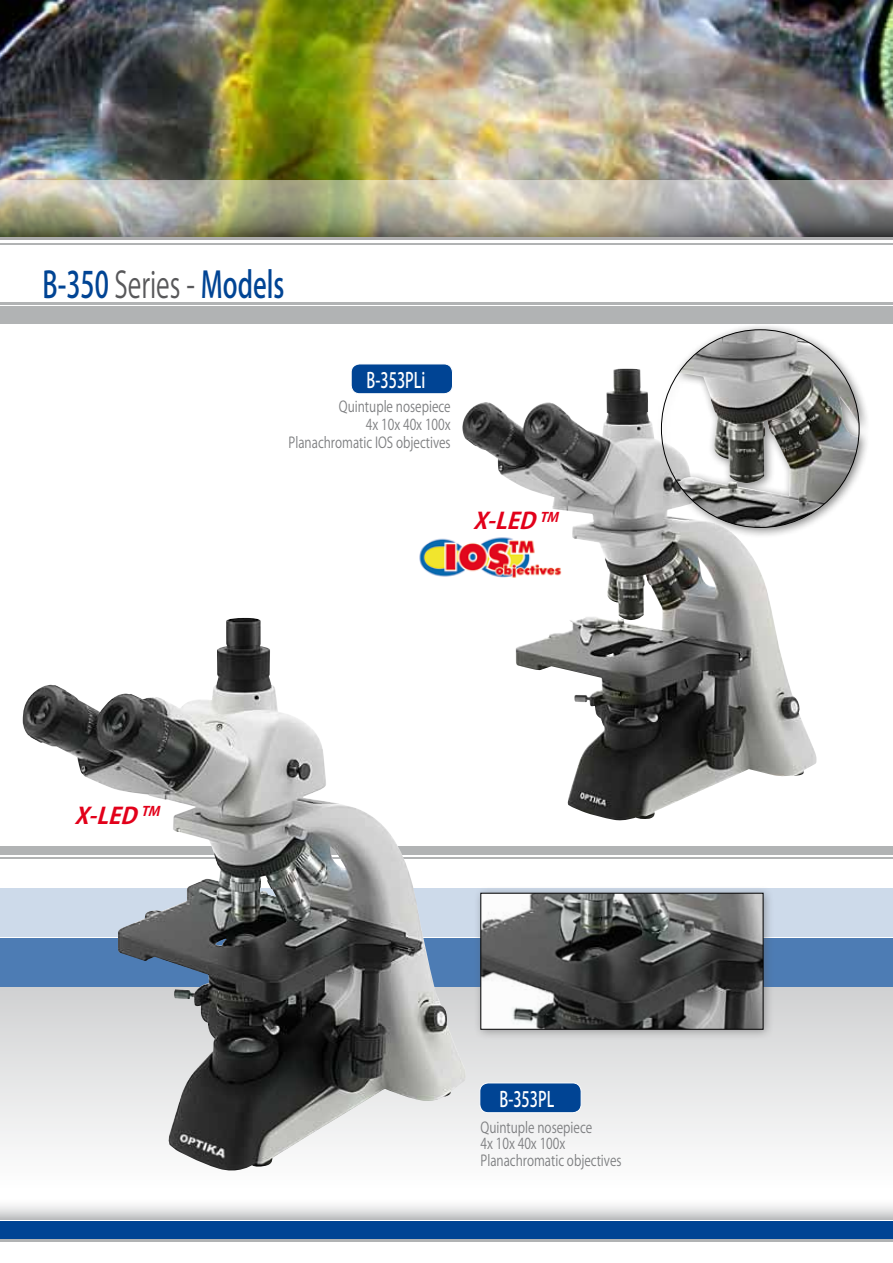
<style>
.page{position:relative;width:893px;height:1263px;background:#fff}
.page>*{position:absolute;margin:0;border:0;box-sizing:border-box;transform-origin:0 0}
.t1{font:500 36px "Koz Go Pro";color:#004494;scale:.7 1}
.t2{font:italic 700 22.5px "Koz Go Pro";color:#e2001a}
.t3{font:500 21px "Koz Go Pro";color:#fff;scale:.7 1}
.t4{font:15px/18px "Koz Go Pro";color:#7e7f81;text-align:right;scale:.8 1}
.s1{font-weight:400;color:#58585a}
</style>
<div class="page">
<div style="left:0;top:1221px;width:893px;height:17px;background:#004494"></div>
<hr style="left:0;top:303px;width:893px;height:2px;background:#b1b3b4">
<hr style="left:0;top:1240px;width:893px;height:2px;background:#b1b3b4">
<div style="left:0;top:306px;width:893px;height:17px;background:#b1b3b4"></div>
<svg style="left:0;top:1205px;width:893px;height:14px;background:#dbdcdd"></svg>
<div style="left:0;top:988px;width:893px;height:200px;background:linear-gradient(to bottom,#d0d1d2,#fefefe)"></div>
<div style="left:0;top:846px;width:893px;height:8px;background:#b1b3b4"></div>
<hr style="left:0;top:857px;width:893px;height:1px;background:#b1b3b4">
<hr style="left:0;top:244px;width:893px;height:1px;background:#b1b3b4">
<div style="left:0;top:888px;width:893px;height:48px;background:#cddaea"></div>
<div style="left:0;top:938px;width:893px;height:49px;background:#4d7cb4"></div>
<div style="left:480px;top:1083px;width:101px;height:30px;background:#004494;border-radius:9px"></div>
<div style="left:479px;top:1082px;width:102px;height:31px;border:1px solid #fff;border-radius:9px"></div>
<img style="left:23px;top:618px;width:443px;height:556px">
<div style="left:474px;top:886px;width:301px;height:155px;background:#58585a;opacity:.5"></div>
<img style="left:483px;top:895px;width:278px;height:132px">
<div style="left:481px;top:893px;width:282px;height:136px;border:1px solid #000"></div>
<img style="left:458px;top:370px;width:359px;height:452px">
<div style="left:654px;top:323px;width:216px;height:216px;background:#000;opacity:.5"></div>
<img style="left:677px;top:330px;width:182px;height:197px">
<img style="left:419px;top:531px;width:147px;height:49px">
<div style="left:351px;top:364px;width:101px;height:30px;background:#004494;border-radius:9px"></div>
<div style="left:351px;top:364px;width:102px;height:30px;border:1px solid #fff;border-radius:9px"></div>
<img style="left:0;top:0;width:893px;height:180px">
<img style="left:0;top:180px;width:893px;height:57px">
<h1 class="t1" style="left:43px;top:262px;width:347px">B-350 <span class="s1">Series -</span> Models</h1>
<h3 class="t3" style="left:367px;top:366px;width:85px">B-353PLi</h3>
<p class="t4" style="left:289px;top:398px;width:204px">Quintuple nosepiece<br>4x 10x 40x 100x<br>Planachromatic IOS objectives</p>
<h2 class="t2" style="left:473px;top:507px;width:91px">X-LED <sup>TM</sup></h2>
<h2 class="t2" style="left:75px;top:801px;width:91px">X-LED <sup>TM</sup></h2>
<h3 class="t3" style="left:499px;top:1085px;width:80px">B-353PL</h3>
<p class="t4" style="left:480px;top:1119px;width:178px;line-height:16.5px;text-align:left">Quintuple nosepiece<br>4x 10x 40x 100x<br>Planachromatic objectives</p>
</div>
